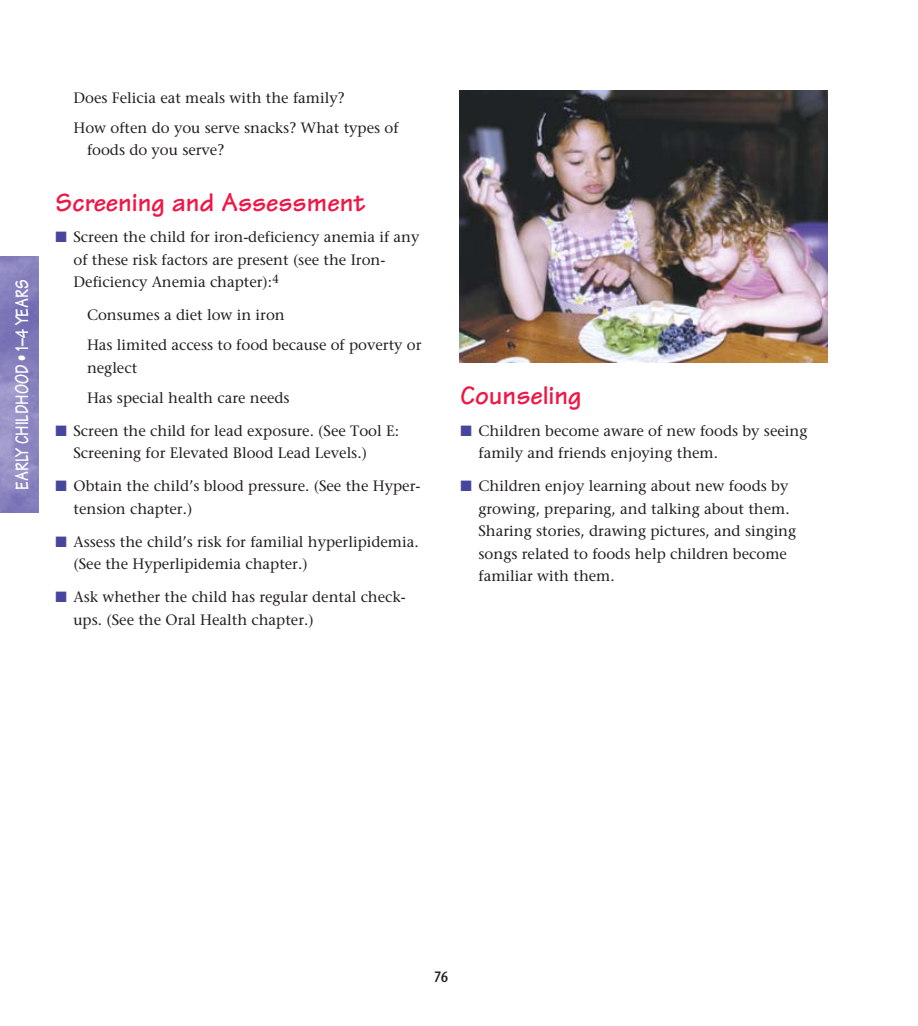
<style>
.page{position:relative;width:918px;height:1026px;background:#fff}
.page>*{position:absolute;margin:0;border:0;box-sizing:border-box;transform-origin:0 0}
.t1{font:700 27px "Tekton";color:#ee1746}
.t2{font:700 19.5px "Tekton";color:#fff;scale:.8 1}
.t3{font:15px/22.5px "Stone Serif";color:#231f1f}
.t4{font:600 15px "Stone Sans";color:#231f1f;scale:.8 1}
.s1{color:#48469c}
</style>
<div class="page">
<img style="left:0;top:256px;width:39px;height:257px">
<img style="left:459px;top:90px;width:369px;height:272px">
<h2 class="t2" style="left:15px;top:490px;width:264px;rotate:-90deg">EARLY CHILDHOOD • 1–4 YEARS</h2>
<p class="t3" style="left:74px;top:84px;width:327px;line-height:30px">Does Felicia eat meals with the family?<br>How often do you serve snacks? What types of</p>
<p class="t3" style="left:87px;top:140px;width:139px">foods do you serve?</p>
<h1 class="t1" style="left:56px;top:193px;width:311px">Screening and Assessment</h1>
<p class="t3" style="left:74px;top:227px;width:347px;text-indent:-18px"><span class="s1">■</span> Screen the child for iron-deficiency anemia if any of these risk factors are present (see the Iron-<br>Deficiency Anemia chapter):<sup>4</sup></p>
<p class="t3" style="left:87px;top:301px;width:336px;line-height:30px">Consumes a diet low in iron<br>Has limited access to food because of poverty or</p>
<p class="t3" style="left:87px;top:354px;width:204px;line-height:30px">neglect<br>Has special health care needs</p>
<p class="t3" style="left:74px;top:421px;width:327px;text-indent:-18px"><span class="s1">■</span> Screen the child for lead exposure. (See Tool E:<br>Screening for Elevated Blood Lead Levels.)</p>
<p class="t3" style="left:74px;top:476px;width:348px;text-indent:-18px"><span class="s1">■</span> Obtain the child’s blood pressure. (See the Hyper&shy;tension chapter.)</p>
<p class="t3" style="left:74px;top:532px;width:347px;text-indent:-18px"><span class="s1">■</span> Assess the child’s risk for familial hyperlipidemia. (See the Hyperlipidemia chapter.)</p>
<p class="t3" style="left:74px;top:587px;width:334px;text-indent:-18px"><span class="s1">■</span> Ask whether the child has regular dental check&shy;ups. (See the Oral Health chapter.)</p>
<h1 class="t1" style="left:460px;top:386px;width:123px">Counseling</h1>
<p class="t3" style="left:478px;top:421px;width:330px;text-indent:-18px"><span class="s1">■</span> Children become aware of new foods by seeing family and friends enjoying them.</p>
<p class="t3" style="left:478px;top:476px;width:319px;text-indent:-18px"><span class="s1">■</span> Children enjoy learning about new foods by growing, preparing, and talking about them.<br>Sharing stories, drawing pictures, and singing songs related to foods help children become familiar with them.</p>
<p class="t4" style="left:434px;top:971px;width:19px">76</p>
</div>
